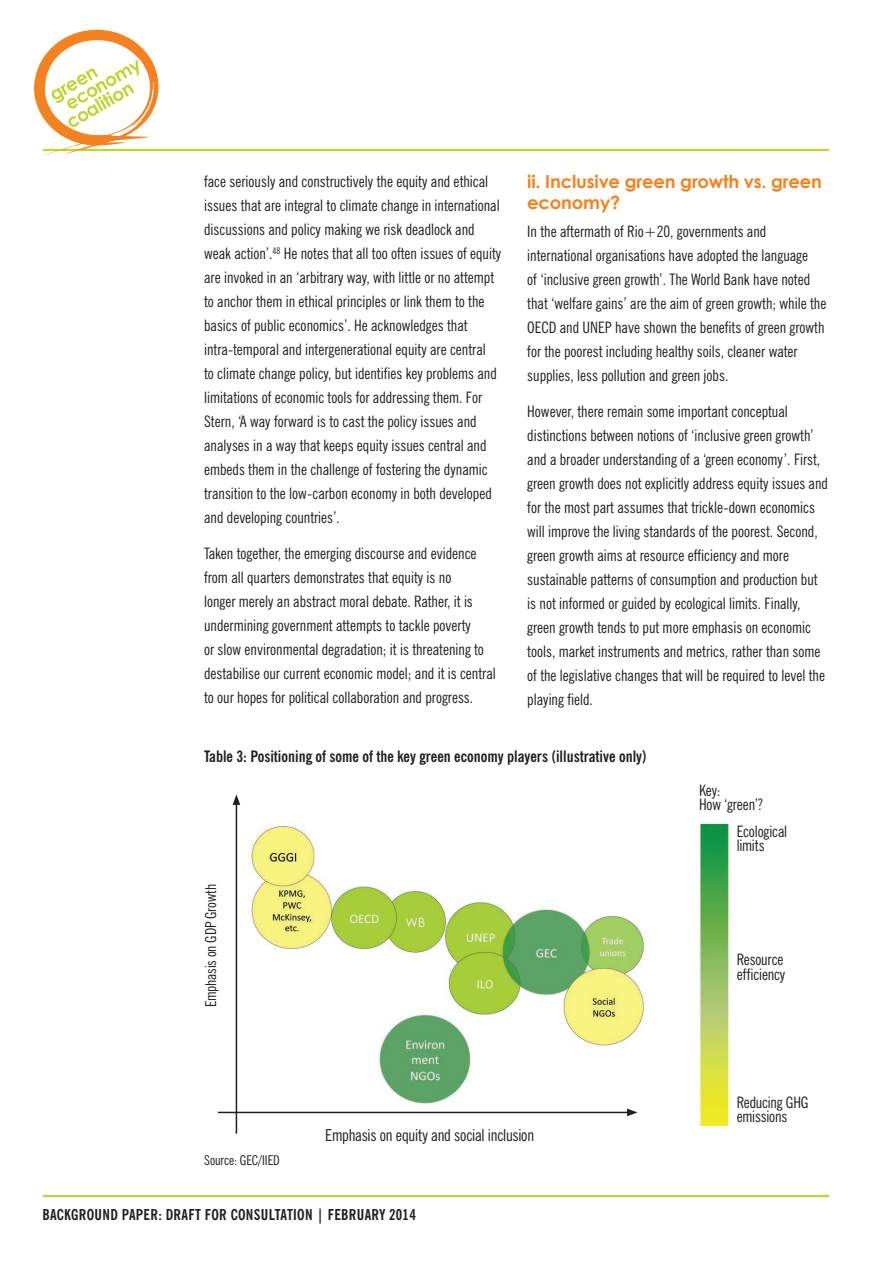
<style>
.page{position:relative;width:893px;height:1263px;background:#fff}
.page>*{position:absolute;margin:0;border:0;box-sizing:border-box;transform-origin:0 0}
.t1{font:700 18px/21px "Century Gothic";letter-spacing:-.01em;color:#f58220}
.t2{font:condensed 16.5px "News Gothic BT";letter-spacing:-.015em;color:#231f20}
.t3{font:condensed 15.75px/24px "News Gothic BT";color:#231f20}
.t4{font:700 condensed 15.75px "News Gothic BT";color:#231f20}
.t5{font:700 condensed 15px "News Gothic BT";letter-spacing:.02em;color:#231f20}
.t6{font:condensed 15px "News Gothic BT";letter-spacing:-.01em;color:#231f20}
.t7{font:condensed 13.5px "News Gothic BT";color:#231f20}
</style>
<div class="page">
<hr style="left:44px;top:1195px;width:784px;height:2px;background:#bed630">
<hr style="left:44px;top:149px;width:784px;height:2px;background:#bed630">
<img style="left:251px;top:825px;width:394px;height:279px">
<hr style="left:236px;top:802px;width:1px;height:332px;background:#231f20">
<svg style="left:233px;top:794px;width:7px;height:11px"></svg>
<hr style="left:218px;top:1112px;width:411px;height:1px;background:#231f20">
<svg style="left:627px;top:1108px;width:11px;height:8px"></svg>
<img style="left:699px;top:824px;width:31px;height:301px">
<svg style="left:34px;top:30px;width:124px;height:126px"></svg>
<p class="t3" style="left:204px;top:169px;width:299px">face seriously and constructively the equity and ethical issues that are integral to climate change in international discussions and policy making we risk deadlock and weak action’.<sup>48</sup> He notes that all too often issues of equity are invoked in an ‘arbitrary way, with little or no attempt to anchor them in ethical principles or link them to the basics of public economics’. He acknowledges that intra-temporal and intergenerational equity are central<br>to climate change policy, but identifies key problems and limitations of economic tools for addressing them. For Stern, ‘A way forward is to cast the policy issues and analyses in a way that keeps equity issues central and embeds them in the challenge of fostering the dynamic transition to the low-carbon economy in both developed and developing countries’.</p>
<p class="t3" style="left:204px;top:541px;width:293px">Taken together, the emerging discourse and evidence from all quarters demonstrates that equity is no<br>longer merely an abstract moral debate. Rather, it is undermining government attempts to tackle poverty<br>or slow environmental degradation; it is threatening to destabilise our current economic model; and it is central to our hopes for political collaboration and progress.</p>
<p class="t1" style="left:527px;top:170px;width:296px">ii. Inclusive green growth vs. green economy?</p>
<p class="t3" style="left:527px;top:219px;width:301px">In the aftermath of Rio+20, governments and international organisations have adopted the language<br>of ‘inclusive green growth’. The World Bank have noted that ‘welfare gains’ are the aim of green growth; while the OECD and UNEP have shown the benefits of green growth for the poorest including healthy soils, cleaner water supplies, less pollution and green jobs.</p>
<p class="t3" style="left:527px;top:399px;width:302px">However, there remain some important conceptual distinctions between notions of ‘inclusive green growth’ and a broader understanding of a ‘green economy’. First, green growth does not explicitly address equity issues and for the most part assumes that trickle-down economics will improve the living standards of the poorest. Second, green growth aims at resource efficiency and more sustainable patterns of consumption and production but is not informed or guided by ecological limits. Finally, green growth tends to put more emphasis on economic tools, market instruments and metrics, rather than some of the legislative changes that will be required to level the playing field.</p>
<p class="t4" style="left:204px;top:746px;width:444px">Table 3: Positioning of some of the key green economy players (illustrative only)</p>
<p class="t6" style="left:202px;top:1007px;width:125px;rotate:-90deg">Emphasis on GDP Growth</p>
<p class="t7" style="left:204px;top:1152px;width:77px">Source: GEC/IIED</p>
<p class="t2" style="left:325px;top:1125px;width:210px">Emphasis on equity and social inclusion</p>
<p class="t5" style="left:43px;top:1205px;width:375px">BACKGROUND PAPER: DRAFT FOR CONSULTATION | FEBRUARY 2014</p>
<p class="t3" style="left:699px;top:783px;width:66px;line-height:14.2px">Key:<br>How ‘green’?</p>
<p class="t3" style="left:737px;top:824px;width:52px;line-height:14.2px">Ecological limits</p>
<p class="t3" style="left:737px;top:952px;width:50px;line-height:14.2px">Resource efficiency</p>
<p class="t3" style="left:737px;top:1095px;width:73px;line-height:14.2px">Reducing GHG emissions</p>
</div>
